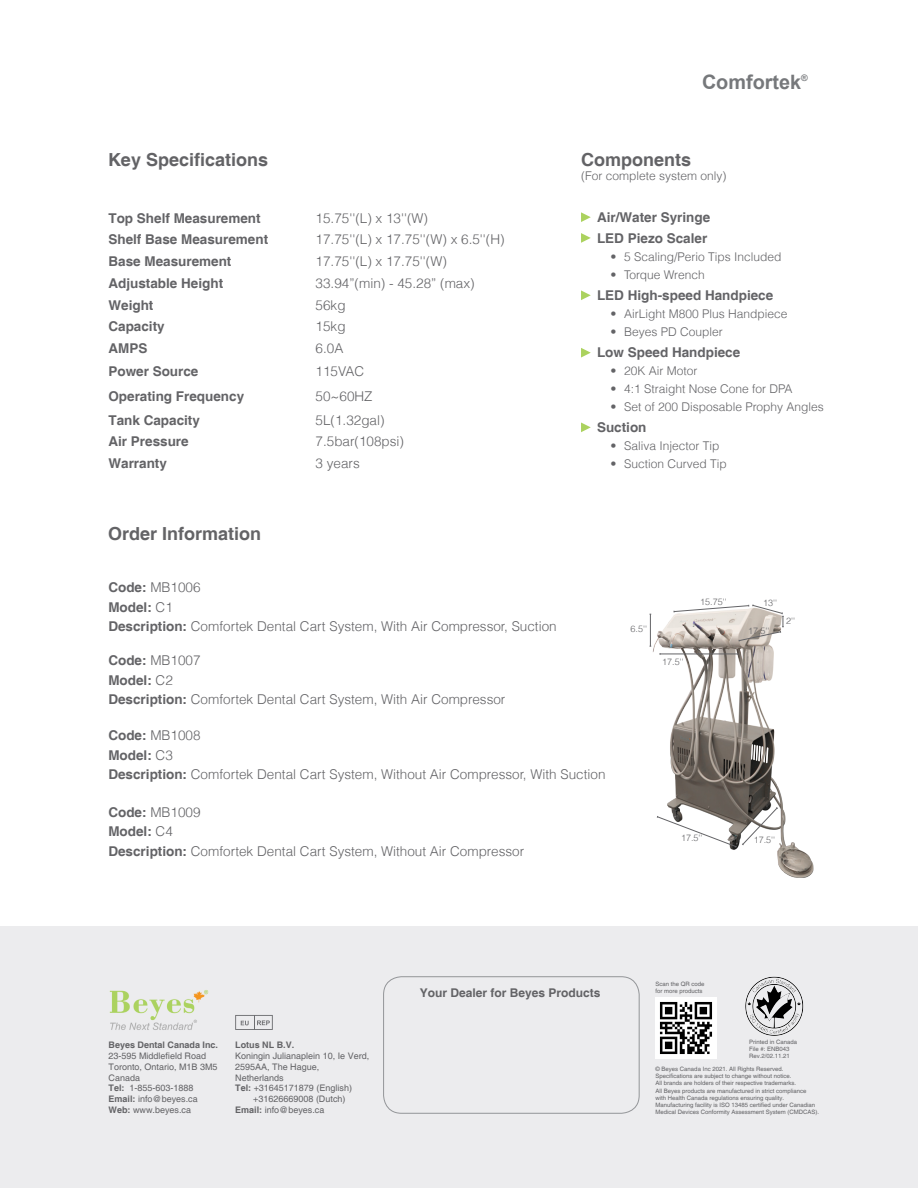
<style>
.page{position:relative;width:918px;height:1188px;background:#fff}
.page>*{position:absolute;margin:0;border:0;box-sizing:border-box;transform-origin:0 0}
.t1{font:700 19.8px "Arial";color:#76787b}
.t2{font:700 18px "Helvetica";color:#636366}
.t3{font:300 13.5px "Helvetica LT";color:#636366}
.t4{font:700 13.5px "Helvetica";color:#636366}
.t5{font:300 12px "Helvetica LT";color:#636366}
.t6{font:700 12px "Helvetica";color:#636366}
.t7{font:9px "Helvetica";color:#636366}
.t8{font:300 9px "Helvetica LT";color:#636366}
.t9{font:700 9px "Helvetica";color:#636366}
.t10{font:6px/7.2px "Helvetica";color:#636366}
.s1{font-family:"Helvetica";font-weight:700}
.s2{font-family:"Helvetica LT";font-weight:300}
.s3{font-weight:700}
</style>
<div class="page">
<div style="left:0;top:927px;width:918px;height:261px;background:#ececee"></div>
<img style="left:745px;top:976px;width:59px;height:60px">
<img style="left:109px;top:990px;width:100px;height:40px">
<div style="left:383px;top:977px;width:256px;height:136px;border:1px solid #939598;border-radius:18px"></div>
<svg style="left:235px;top:1015px;width:38px;height:15px"></svg>
<img style="left:656px;top:998px;width:60px;height:60px">
<svg style="left:581px;top:212px;width:10px;height:10px"></svg>
<svg style="left:581px;top:233px;width:10px;height:10px"></svg>
<svg style="left:581px;top:290px;width:10px;height:10px"></svg>
<svg style="left:581px;top:348px;width:10px;height:10px"></svg>
<svg style="left:581px;top:423px;width:10px;height:9px"></svg>
<img style="left:649px;top:604px;width:165px;height:274px">
<hr style="left:650px;top:614px;width:1px;height:32px;background:#636366">
<svg style="left:674px;top:605px;width:110px;height:36px"></svg>
<hr style="left:660px;top:654px;width:78px;height:1px;background:#636366">
<svg style="left:657px;top:807px;width:121px;height:41px"></svg>
<p class="t1" style="left:702px;top:68px;width:107px">Comfortek<sup>®</sup></p>
<p class="t2" style="left:108px;top:149px;width:162px">Key Specifications</p>
<p class="t2" style="left:581px;top:149px;width:111px">Components</p>
<p class="t5" style="left:581px;top:169px;width:147px">(For complete system only)</p>
<p class="t4" style="left:108px;top:210px;width:154px">Top Shelf Measurement</p>
<p class="t3" style="left:316px;top:209px;width:114px">15.75''(L) x 13''(W)</p>
<p class="t4" style="left:108px;top:231px;width:161px">Shelf Base Measurement</p>
<p class="t3" style="left:316px;top:231px;width:191px">17.75''(L) x 17.75''(W) x 6.5''(H)</p>
<p class="t4" style="left:108px;top:253px;width:125px">Base Measurement</p>
<p class="t3" style="left:316px;top:253px;width:133px">17.75''(L) x 17.75''(W)</p>
<p class="t4" style="left:108px;top:275px;width:116px">Adjustable Height</p>
<p class="t3" style="left:316px;top:275px;width:161px">33.94”(min) - 45.28” (max)</p>
<p class="t4" style="left:108px;top:297px;width:46px">Weight</p>
<p class="t3" style="left:316px;top:296px;width:32px">56kg</p>
<p class="t4" style="left:108px;top:318px;width:58px">Capacity</p>
<p class="t3" style="left:316px;top:318px;width:32px">15kg</p>
<p class="t4" style="left:108px;top:340px;width:41px">AMPS</p>
<p class="t3" style="left:316px;top:340px;width:29px">6.0A</p>
<p class="t4" style="left:108px;top:363px;width:92px">Power Source</p>
<p class="t3" style="left:316px;top:363px;width:50px">115VAC</p>
<p class="t4" style="left:108px;top:388px;width:137px">Operating Frequency</p>
<p class="t3" style="left:316px;top:388px;width:58px">50~60HZ</p>
<p class="t4" style="left:108px;top:412px;width:93px">Tank Capacity</p>
<p class="t3" style="left:316px;top:411px;width:71px">5L(1.32gal)</p>
<p class="t4" style="left:108px;top:433px;width:82px">Air Pressure</p>
<p class="t3" style="left:316px;top:433px;width:90px">7.5bar(108psi)</p>
<p class="t4" style="left:108px;top:455px;width:60px">Warranty</p>
<p class="t3" style="left:316px;top:455px;width:46px">3 years</p>
<p class="t2" style="left:108px;top:523px;width:155px">Order Information</p>
<p class="t4" style="left:597px;top:209px;width:115px">Air/Water Syringe</p>
<p class="t4" style="left:597px;top:230px;width:112px">LED Piezo Scaler</p>
<p class="t5" style="left:611px;top:249px;width:172px">• 5 Scaling/Perio Tips Included</p>
<p class="t5" style="left:611px;top:267px;width:96px">• Torque Wrench</p>
<p class="t4" style="left:597px;top:287px;width:178px">LED High-speed Handpiece</p>
<p class="t5" style="left:611px;top:306px;width:178px">• AirLight M800 Plus Handpiece</p>
<p class="t5" style="left:611px;top:324px;width:114px">• Beyes PD Coupler</p>
<p class="t4" style="left:597px;top:344px;width:145px">Low Speed Handpiece</p>
<p class="t5" style="left:611px;top:363px;width:88px">• 20K Air Motor</p>
<p class="t5" style="left:611px;top:381px;width:184px">• 4:1 Straight Nose Cone for DPA</p>
<p class="t5" style="left:611px;top:399px;width:215px">• Set of 200 Disposable Prophy Angles</p>
<p class="t4" style="left:597px;top:419px;width:51px">Suction</p>
<p class="t5" style="left:611px;top:438px;width:110px">• Saliva Injector Tip</p>
<p class="t5" style="left:611px;top:456px;width:118px">• Suction Curved Tip</p>
<p class="t3" style="left:108px;top:579px;width:94px"><span class="s1">Code:</span> MB1006</p>
<p class="t4" style="left:108px;top:599px;width:66px">Model: <span class="s2">C1</span></p>
<p class="t3" style="left:108px;top:618px;width:450px"><span class="s1">Description:</span> Comfortek Dental Cart System, With Air Compressor, Suction</p>
<p class="t3" style="left:108px;top:652px;width:94px"><span class="s1">Code:</span> MB1007</p>
<p class="t4" style="left:108px;top:672px;width:66px">Model: <span class="s2">C2</span></p>
<p class="t3" style="left:108px;top:691px;width:399px"><span class="s1">Description:</span> Comfortek Dental Cart System, With Air Compressor</p>
<p class="t3" style="left:108px;top:727px;width:94px"><span class="s1">Code:</span> MB1008</p>
<p class="t4" style="left:108px;top:747px;width:66px">Model: <span class="s2">C3</span></p>
<p class="t3" style="left:108px;top:766px;width:499px"><span class="s1">Description:</span> Comfortek Dental Cart System, Without Air Compressor, With Suction</p>
<p class="t3" style="left:108px;top:804px;width:94px"><span class="s1">Code:</span> MB1009</p>
<p class="t4" style="left:108px;top:823px;width:66px">Model: <span class="s2">C4</span></p>
<p class="t3" style="left:108px;top:843px;width:417px"><span class="s1">Description:</span> Comfortek Dental Cart System, Without Air Compressor</p>
<p class="t8" style="left:631px;top:624px;width:18px">6.5''</p>
<p class="t8" style="left:662px;top:656px;width:23px">17.5''</p>
<p class="t8" style="left:700px;top:596px;width:28px">15.75''</p>
<p class="t8" style="left:763px;top:598px;width:16px">13''</p>
<p class="t8" style="left:748px;top:625px;width:23px">17.5''</p>
<p class="t8" style="left:786px;top:615px;width:11px">2''</p>
<p class="t8" style="left:681px;top:833px;width:23px">17.5''</p>
<p class="t8" style="left:754px;top:834px;width:23px">17.5''</p>
<p class="t9" style="left:109px;top:1040px;width:111px">Beyes Dental Canada Inc.</p>
<p class="t7" style="left:109px;top:1051px;width:99px">23-595 Middlefield Road</p>
<p class="t7" style="left:109px;top:1062px;width:111px">Toronto, Ontario, M1B 3M5</p>
<p class="t7" style="left:109px;top:1072px;width:33px">Canada</p>
<p class="t7" style="left:109px;top:1083px;width:87px"><span class="s3">Tel:</span> 1-855-603-1888</p>
<p class="t7" style="left:109px;top:1094px;width:91px"><span class="s3">Email:</span> info@beyes.ca</p>
<p class="t7" style="left:109px;top:1105px;width:84px"><span class="s3">Web:</span> www.beyes.ca</p>
<p class="t9" style="left:235px;top:1040px;width:61px">Lotus NL B.V.</p>
<p class="t7" style="left:235px;top:1051px;width:136px">Koningin Julianaplein 10, Ie Verd,</p>
<p class="t7" style="left:235px;top:1061px;width:86px">2595AA, The Hague,</p>
<p class="t7" style="left:235px;top:1072px;width:50px">Netherlands</p>
<p class="t7" style="left:235px;top:1083px;width:118px"><span class="s3">Tel:</span> +31645171879 (English)</p>
<p class="t7" style="left:253px;top:1094px;width:94px">+31626669008 (Dutch)</p>
<p class="t7" style="left:235px;top:1105px;width:91px"><span class="s3">Email:</span> info@beyes.ca</p>
<p class="t6" style="left:420px;top:986px;width:182px">Your Dealer for Beyes Products</p>
<p class="t10" style="left:656px;top:980px;width:51px">Scan the QR code for more products</p>
<p class="t10" style="left:749px;top:1038px;width:50px">Printed in Canada</p>
<p class="t10" style="left:749px;top:1045px;width:42px">File #: ENB043</p>
<p class="t10" style="left:749px;top:1053px;width:42px">Rev.2/02.11.21</p>
<p class="t10" style="left:656px;top:1066px;width:129px">© Beyes Canada Inc 2021. All Rights Reserved.</p>
<p class="t10" style="left:656px;top:1073px;width:138px">Specifications are subject to change without notice.</p>
<p class="t10" style="left:656px;top:1080px;width:142px">All brands are holders of their respective trademarks.</p>
<p class="t10" style="left:656px;top:1087px;width:153px">All Beyes products are manufactured in strict compliance</p>
<p class="t10" style="left:656px;top:1094px;width:130px">with Health Canada regulations ensuring quality.</p>
<p class="t10" style="left:656px;top:1102px;width:165px">Manufacturing facility is ISO 13485 certified under Canadian<br>Medical Devices Conformity Assessment System (CMDCAS).</p>
</div>
